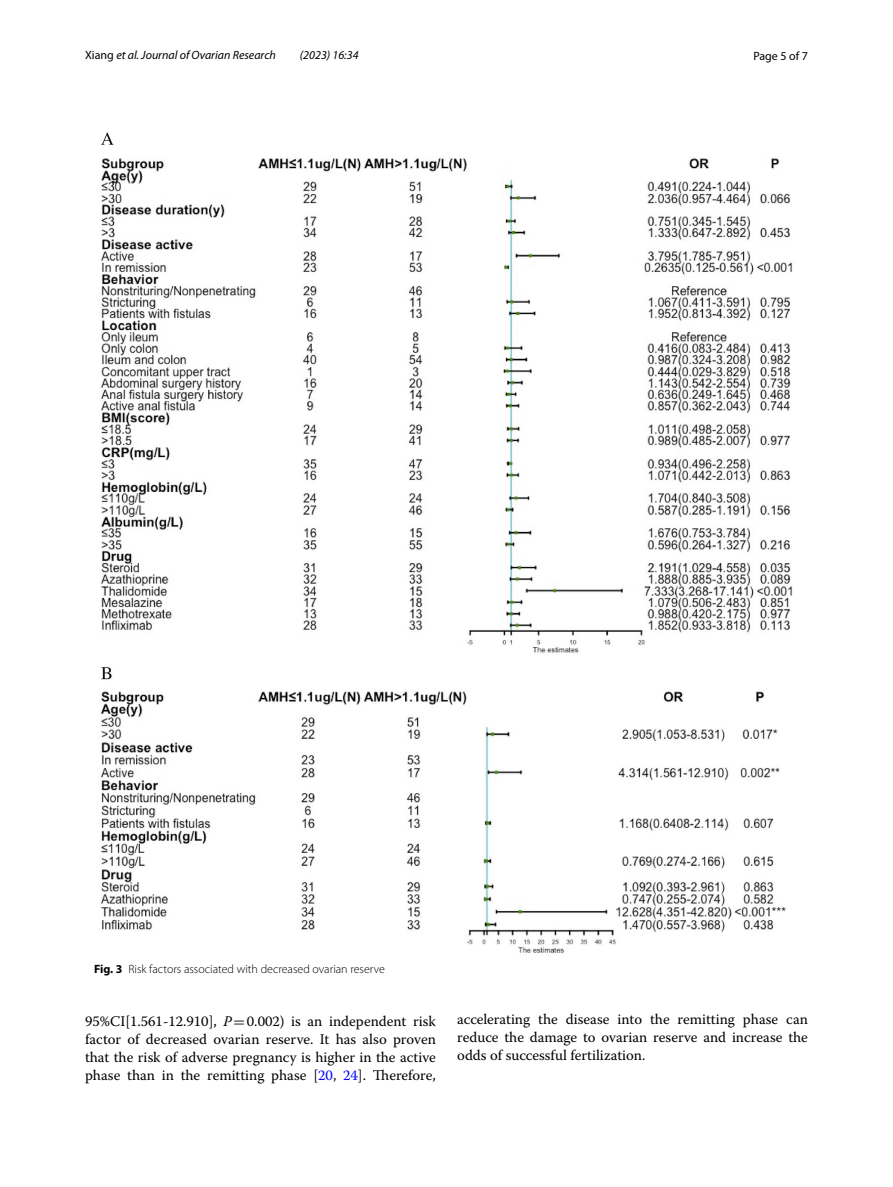
<style>
.page{position:relative;width:893px;height:1187px;background:#fff}
.page>*{position:absolute;margin:0;border:0;box-sizing:border-box;transform-origin:0 0}
.t1{font:14.7px/18px "Warnock Pro";color:#000;text-align:justify}
.t2{font:300 12px "Myriad Pro";color:#000}
.t3{font:italic 12px "Myriad Pro";color:#000}
.t4{font:12px "Myriad Pro";color:#000}
.s1{font-style:normal}
.s2{font-weight:700}
.s3{font-style:italic}
.s4{font-family:"MTSY"}
.s5{color:#00f}
</style>
<div class="page">
<img style="left:100px;top:133px;width:693px;height:820px">
<p class="t3" style="left:85px;top:48px;width:192px"><span class="s1">Xiang</span> et al. Journal of Ovarian Research</p>
<p class="t3" style="left:300px;top:48px;width:60px">(2023) 16:34</p>
<p class="t4" style="left:753px;top:48px;width:56px">Page 5 of 7</p>
<p class="t2" style="left:94px;top:962px;width:292px"><span class="s2">Fig. 3</span> Risk factors associated with decreased ovarian reserve</p>
<p class="t1" style="left:85px;top:1012px;width:352px">95%CI[1.561-12.910], <span class="s3">P</span><span class="s4">=</span>0.002) is an independent risk factor of decreased ovarian reserve. It has also proven that the risk of adverse pregnancy is higher in the active phase than in the remitting phase [<span class="s5">20</span>, <span class="s5">24</span>]. Therefore,</p>
<p class="t1" style="left:457px;top:1010px;width:352px">accelerating the disease into the remitting phase can reduce the damage to ovarian reserve and increase the odds of successful fertilization.</p>
</div>
